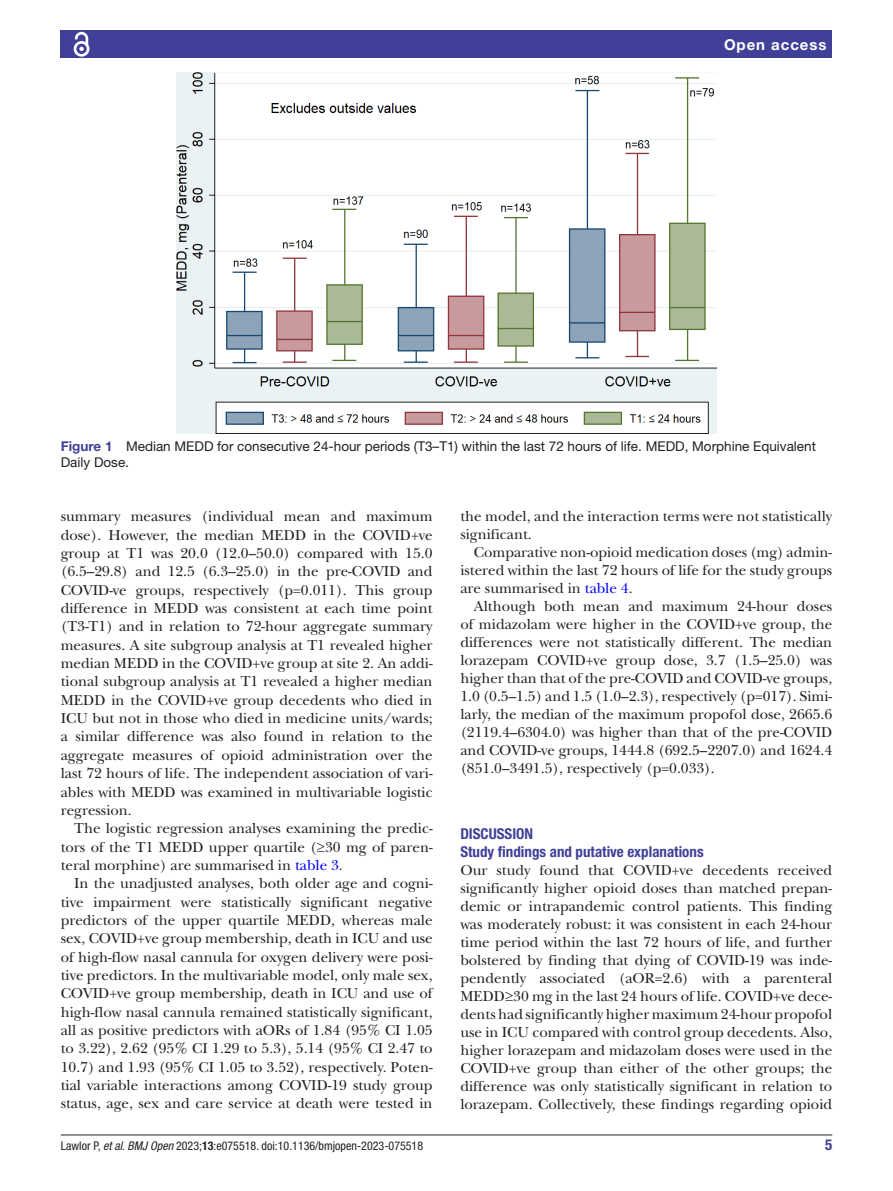
<style>
.page{position:relative;width:893px;height:1191px;background:#fff}
.page>*{position:absolute;margin:0;border:0;box-sizing:border-box;transform-origin:0 0}
.t1{font:15px/18px "New Baskerville";color:#231f20;text-align:justify}
.t2{font:700 condensed 15px/18px "Helvetica Neue LT Std";color:#414099}
.t3{font:700 15px "Helvetica Neue LT Std";letter-spacing:.065em;color:#fff}
.t4{font:13.5px/16.2px "Helvetica Neue LT Std";color:#231f20}
.t5{font:condensed 12px "Helvetica Neue LT Std";color:#231f20}
.s1{font-weight:700;color:#414099}
.s2{color:#00f}
.s3{font-style:italic}
.s4{font-weight:700}
</style>
<div class="page">
<hr style="left:61px;top:1134px;width:771px;height:1px;background:#231f20">
<div style="left:61px;top:31px;width:771px;height:27px;background:#414099"></div>
<svg style="left:73px;top:31px;width:17px;height:26px"></svg>
<img style="left:176px;top:73px;width:540px;height:360px">
<p class="t3" style="left:724px;top:35px;width:104px">Open access</p>
<p class="t4" style="left:61px;top:438px;width:757px"><span class="s1">Figure 1</span> Median MEDD for consecutive 24-hour periods (T3–T1) within the last 72 hours of life. MEDD, Morphine Equivalent<br>Daily Dose.</p>
<p class="t1" style="left:61px;top:507px;width:373px;line-height:18.5px">summary measures (individual mean and maximum dose). However, the median MEDD in the COVID+ve group at T1 was 20.0 (12.0–50.0) compared with 15.0 (6.5–29.8) and 12.5 (6.3–25.0) in the pre-COVID and COVID-ve groups, respectively (p=0.011). This group difference in MEDD was consistent at each time point (T3-T1) and in relation to 72-hour aggregate summary measures. A site subgroup analysis at T1 revealed higher median MEDD in the COVID+ve group at site 2. An addi&shy;tional subgroup analysis at T1 revealed a higher median MEDD in the COVID+ve group decedents who died in ICU but not in those who died in medicine units/wards; a similar difference was also found in relation to the aggregate measures of opioid administration over the last 72 hours of life. The independent association of vari&shy;ables with MEDD was examined in multivariable logistic regression.</p>
<p class="t1" style="left:61px;top:819px;width:373px;text-indent:14px">The logistic regression analyses examining the predic&shy;tors of the T1 MEDD upper quartile (≥30 mg of paren&shy;teral morphine) are summarised in <span class="s2">table 3</span>.</p>
<p class="t1" style="left:61px;top:874px;width:373px;text-indent:14px">In the unadjusted analyses, both older age and cogni&shy;tive impairment were statistically significant negative predictors of the upper quartile MEDD, whereas male sex, COVID+ve group membership, death in ICU and use of high-flow nasal cannula for oxygen delivery were posi&shy;tive predictors. In the multivariable model, only male sex, COVID+ve group membership, death in ICU and use of high-flow nasal cannula remained statistically significant, all as positive predictors with aORs of 1.84 (95% CI 1.05 to 3.22), 2.62 (95% CI 1.29 to 5.3), 5.14 (95% CI 2.47 to 10.7) and 1.93 (95% CI 1.05 to 3.52), respectively. Poten&shy;tial variable interactions among COVID-19 study group status, age, sex and care service at death were tested in</p>
<p class="t1" style="left:460px;top:507px;width:373px">the model, and the interaction terms were not statistically significant.</p>
<p class="t1" style="left:460px;top:543px;width:373px;text-indent:14px">Comparative non-opioid medication doses (mg) admin&shy;istered within the last 72 hours of life for the study groups are summarised in <span class="s2">table 4</span>.</p>
<p class="t1" style="left:460px;top:597px;width:373px;text-indent:14px">Although both mean and maximum 24-hour doses of midazolam were higher in the COVID+ve group, the differences were not statistically different. The median lorazepam COVID+ve group dose, 3.7 (1.5–25.0) was higher than that of the pre-COVID and COVID-ve groups, 1.0 (0.5–1.5) and 1.5 (1.0–2.3), respectively (p=017). Simi&shy;larly, the median of the maximum propofol dose, 2665.6 (2119.4–6304.0) was higher than that of the pre-COVID and COVID-ve groups, 1444.8 (692.5–2207.0) and 1624.4 (851.0–3491.5), respectively (p=0.033).</p>
<p class="t2" style="left:460px;top:824px;width:245px">DISCUSSION<br>Study findings and putative explanations</p>
<p class="t1" style="left:460px;top:861px;width:373px">Our study found that COVID+ve decedents received significantly higher opioid doses than matched prepan&shy;demic or intrapandemic control patients. This finding was moderately robust: it was consistent in each 24-hour time period within the last 72 hours of life, and further bolstered by finding that dying of COVID-19 was inde&shy;pendently associated (aOR=2.6) with a parenteral MEDD≥30 mg in the last 24 hours of life. COVID+ve dece&shy;dents had significantly higher maximum 24-hour propofol use in ICU compared with control group decedents. Also, higher lorazepam and midazolam doses were used in the COVID+ve group than either of the other groups; the difference was only statistically significant in relation to lorazepam. Collectively, these findings regarding opioid</p>
<p class="t5" style="left:61px;top:1138px;width:364px">Lawlor P, <span class="s3">et al</span>. <span class="s3">BMJ Open</span> 2023;<span class="s4">13</span>:e075518. doi:10.1136/bmjopen-2023-075518</p>
<p class="t2" style="left:825px;top:1135px;width:9px">5</p>
</div>
